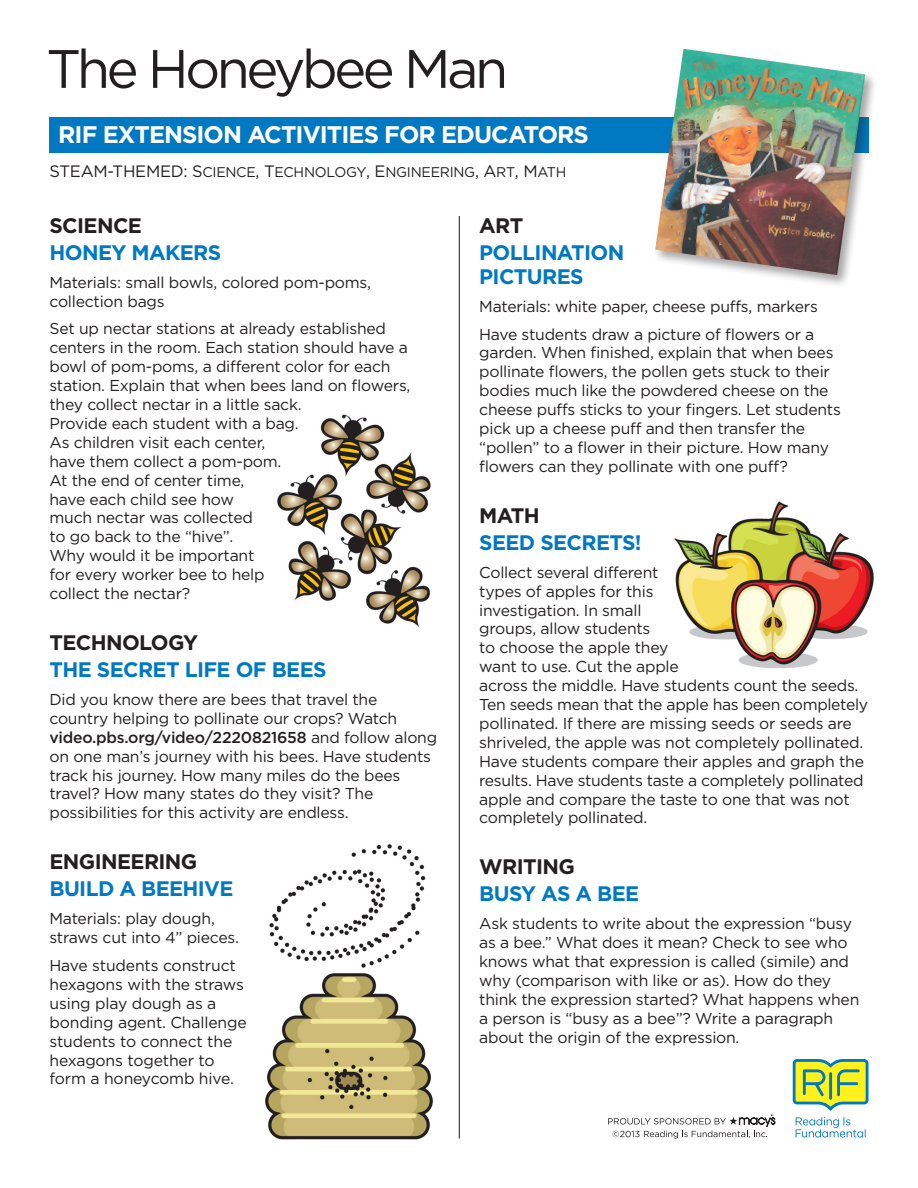
<style>
.page{position:relative;width:918px;height:1188px;background:#fff}
.page>*{position:absolute;margin:0;border:0;box-sizing:border-box;transform-origin:0 0}
.t1{font:54px "Gotham";letter-spacing:-.065em;color:#231f20}
.White_Type_in_Blue_B{font:700 24px "Gotham";letter-spacing:-.04em;color:#fff}
.Blue_Subhead{font:700 21px/24px "Gotham";letter-spacing:-.03em;color:#0079c2}
.Black_Subhead{font:700 21px "Gotham";letter-spacing:-.03em;color:#231f20}
.Main_Text{font:15.75px/18.9px "Gotham";letter-spacing:-.015em;color:#231f20}
.Main_Text-2{font:14.1px "Gotham Book SC850";letter-spacing:-.02em;color:#231f20}
.s1{font-family:"Gotham";font-size:16.5px}
.s2{font-size:16.5px}
.s3{font-weight:500}
</style>
<div class="page">
<img style="left:674px;top:501px;width:200px;height:168px">
<img style="left:277px;top:414px;width:154px;height:214px">
<div style="left:49px;top:117px;width:819px;height:36px;background:#0079c2"></div>
<hr style="left:459px;top:216px;width:1px;height:922px;background:#231f20">
<svg style="left:793px;top:1059px;width:75px;height:52px;background:#b4d06b"></svg>
<svg style="left:796px;top:1117px;width:70px;height:20px"></svg>
<svg style="left:608px;top:1114px;width:167px;height:24px"></svg>
<div style="left:653px;top:46px;width:225px;height:242px;background:#231f20;opacity:.4"></div>
<img style="left:655px;top:49px;width:210px;height:226px">
<img style="left:265px;top:844px;width:168px;height:296px">
<p class="t1" style="left:46px;top:36px;width:464px">The Honeybee Man</p>
<p class="White_Type_in_Blue_B" style="left:58px;top:120px;width:532px">RIF EXTENSION ACTIVITIES FOR EDUCATORS</p>
<p class="Main_Text-2" style="left:50px;top:164px;width:518px"><span class="s1">STEAM-THEMED:</span> <span class="s2">S</span>CIENCE<span class="s2">, T</span>ECHNOLOGY<span class="s2">, E</span>NGINEERING<span class="s2">, A</span>RT<span class="s2">, M</span>ATH</p>
<p class="Black_Subhead" style="left:50px;top:213px;width:94px">SCIENCE</p>
<p class="Blue_Subhead" style="left:50px;top:240px;width:173px">HONEY MAKERS</p>
<p class="Main_Text" style="left:50px;top:273px;width:323px">Materials: small bowls, colored pom-poms, collection bags</p>
<p class="Main_Text" style="left:50px;top:319px;width:362px">Set up nectar stations at already established centers in the room. Each station should have a bowl of pom-poms, a different color for each station. Explain that when bees land on flowers, they collect nectar in a little sack.<br>Provide each student with a bag.<br>As children visit each center,<br>have them collect a pom-pom.<br>At the end of center time,<br>have each child see how<br>much nectar was collected<br>to go back to the “hive”.<br>Why would it be important<br>for every worker bee to help<br>collect the nectar?</p>
<p class="Black_Subhead" style="left:50px;top:630px;width:150px">TECHNOLOGY</p>
<p class="Blue_Subhead" style="left:50px;top:658px;width:279px">THE SECRET LIFE OF BEES</p>
<p class="Main_Text" style="left:50px;top:690px;width:389px">Did you know there are bees that travel the country helping to pollinate our crops? Watch <span class="s3">video.pbs.org/video/2220821658</span> and follow along on one man’s journey with his bees. Have students track his journey. How many miles do the bees travel? How many states do they visit? The possibilities for this activity are endless.</p>
<p class="Black_Subhead" style="left:50px;top:849px;width:149px">ENGINEERING</p>
<p class="Blue_Subhead" style="left:50px;top:877px;width:186px">BUILD A BEEHIVE</p>
<p class="Main_Text" style="left:50px;top:909px;width:191px">Materials: play dough, straws cut into 4” pieces.</p>
<p class="Main_Text" style="left:50px;top:956px;width:199px">Have students construct hexagons with the straws using play dough as a bonding agent. Challenge students to connect the hexagons together to form a honeycomb hive.</p>
<p class="Black_Subhead" style="left:479px;top:213px;width:46px">ART</p>
<p class="Blue_Subhead" style="left:479px;top:240px;width:147px">POLLINATION<br>PICTURES</p>
<p class="Main_Text" style="left:479px;top:297px;width:340px">Materials: white paper, cheese puffs, markers</p>
<p class="Main_Text" style="left:479px;top:324px;width:363px">Have students draw a picture of flowers or a garden. When finished, explain that when bees pollinate flowers, the pollen gets stuck to their bodies much like the powdered cheese on the cheese puffs sticks to your fingers. Let students pick up a cheese puff and then transfer the “pollen” to a flower in their picture. How many flowers can they pollinate with one puff?</p>
<p class="Black_Subhead" style="left:479px;top:503px;width:62px">MATH</p>
<p class="Blue_Subhead" style="left:479px;top:530px;width:164px">SEED SECRETS!</p>
<p class="Main_Text" style="left:479px;top:563px;width:390px">Collect several different<br>types of apples for this<br>investigation. In small<br>groups, allow students<br>to choose the apple they<br>want to use. Cut the apple<br>across the middle. Have students count the seeds.<br>Ten seeds mean that the apple has been completely pollinated. If there are missing seeds or seeds are shriveled, the apple was not completely pollinated.<br>Have students compare their apples and graph the</p>
<p class="Main_Text" style="left:479px;top:771px;width:386px">results. Have students taste a completely pollinated</p>
<p class="Main_Text" style="left:479px;top:789px;width:372px">apple and compare the taste to one that was not completely pollinated.</p>
<p class="Black_Subhead" style="left:479px;top:854px;width:97px">WRITING</p>
<p class="Blue_Subhead" style="left:479px;top:882px;width:161px">BUSY AS A BEE</p>
<p class="Main_Text" style="left:479px;top:914px;width:382px">Ask students to write about the expression “busy as a bee.” What does it mean? Check to see who knows what that expression is called (simile) and why (comparison with like or as). How do they think the expression started? What happens when a person is “busy as a bee”? Write a paragraph about the origin of the expression.</p>
</div>
